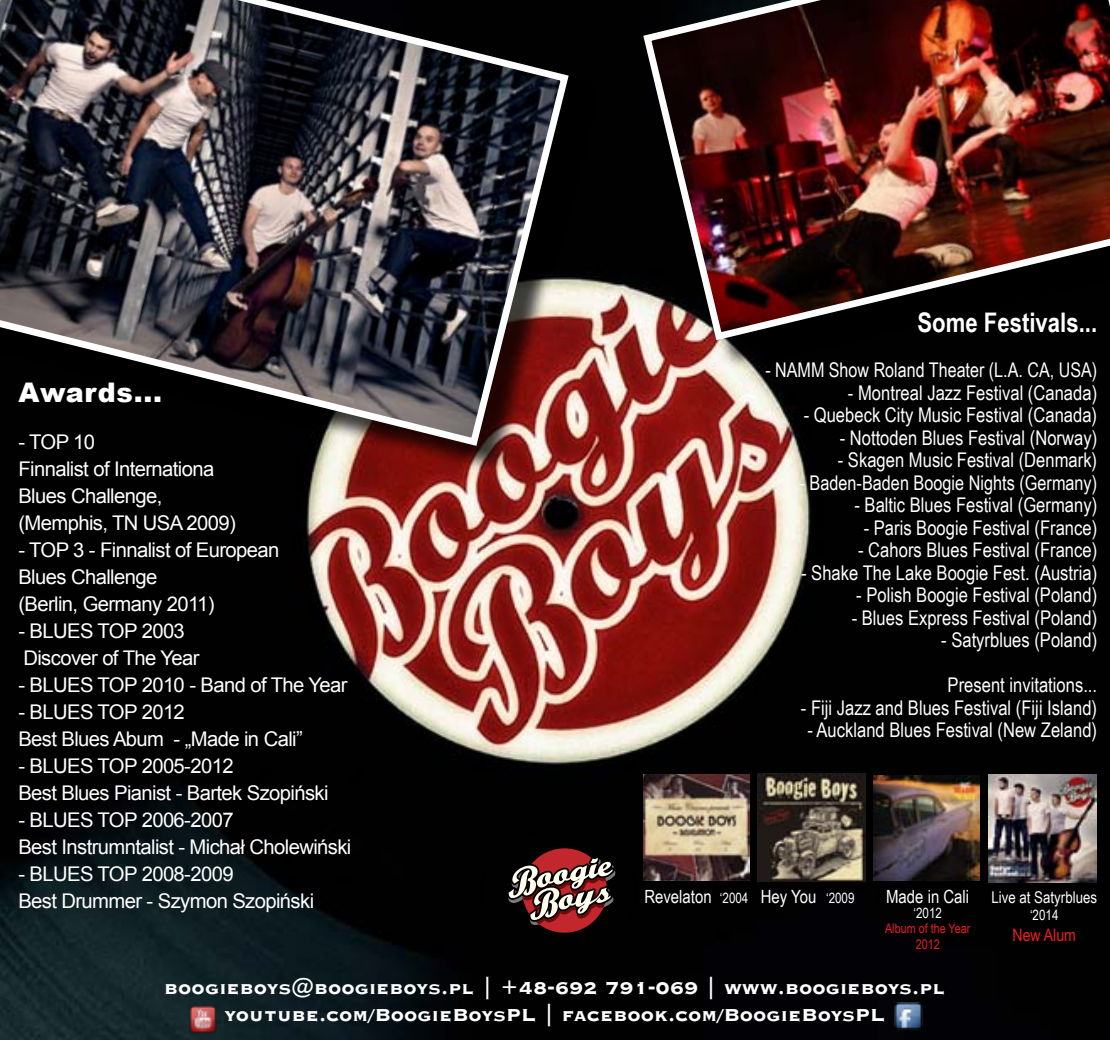
<style>
.page{position:relative;width:1110px;height:1040px;background:#fff}
.page>*{position:absolute;margin:0;border:0;box-sizing:border-box;transform-origin:0 0}
.t1{font:700 27px "Arial Narrow";color:#fff}
.t2{font:900 27px "Arial";letter-spacing:.025em;color:#fff}
.t3{font:22.5px/27px "Copprpl Goth Hv EU";color:#fff;text-align:center}
.t4{font:20.25px "Arial Narrow";color:#fff}
.t5{font:20.25px/27px "Arial";letter-spacing:-.03em;color:#fff}
.t6{font:18.22px "Arial Narrow";color:#fff}
.t7{font:17.32px "Arial Narrow";color:#ed1d24}
.t8{font:16.2px "Arial Narrow";color:#fff}
.t9{font:14.17px "Arial Narrow";color:#fff}
.t10{font:13.05px/15.8px "Arial Narrow";color:#ed1d24;text-align:center}
.s1{font-size:14.17px}
</style>
<div class="page">
<img style="left:0;top:0;width:1110px;height:1040px">
<div style="left:522px;top:848px;width:85px;height:84px;background:#c1272d;border-radius:50%"></div>
<svg style="left:507px;top:855px;width:108px;height:70px"></svg>
<div style="left:0;top:0;width:598px;height:474px;background:#000;opacity:.75"></div>
<img style="left:0;top:0;width:573px;height:450px">
<div style="left:650px;top:0;width:460px;height:370px;background:#000;opacity:.75"></div>
<img style="left:639px;top:0;width:471px;height:344px">
<img style="left:643px;top:774px;width:106px;height:106px">
<img style="left:757px;top:773px;width:109px;height:108px">
<img style="left:873px;top:775px;width:106px;height:105px">
<img style="left:989px;top:774px;width:108px;height:108px">
<img style="left:188px;top:1004px;width:32px;height:32px">
<img style="left:894px;top:1001px;width:31px;height:31px">
<h1 class="t2" style="left:18px;top:373px;width:145px">Awards...</h1>
<p class="t5" style="left:18px;top:429px;width:219px">- TOP 10<br>Finnalist of Internationa<br>Blues Challenge, (Memphis, TN USA 2009)</p>
<p class="t5" style="left:18px;top:537px;width:262px">- TOP 3 - Finnalist of European<br>Blues Challenge<br>(Berlin, Germany 2011)</p>
<p class="t5" style="left:18px;top:618px;width:183px">- BLUES TOP 2003<br>Discover of The Year</p>
<p class="t5" style="left:18px;top:672px;width:331px">- BLUES TOP 2010 - Band of The Year</p>
<p class="t5" style="left:18px;top:699px;width:286px">- BLUES TOP 2012<br>Best Blues Abum - „Made in Cali”</p>
<p class="t5" style="left:18px;top:753px;width:312px">- BLUES TOP 2005-2012<br>Best Blues Pianist - Bartek Szopiński</p>
<p class="t5" style="left:18px;top:807px;width:335px">- BLUES TOP 2006-2007<br>Best Instrumntalist - Michał Cholewiński</p>
<p class="t5" style="left:18px;top:861px;width:297px">- BLUES TOP 2008-2009<br>Best Drummer - Szymon Szopiński</p>
<h1 class="t1" style="left:917px;top:302px;width:181px">Some Festivals...</h1>
<p class="t4" style="left:765px;top:355px;width:333px">- NAMM Show Roland Theater (L.A. CA, USA)</p>
<p class="t4" style="left:848px;top:377px;width:251px">- Montreal Jazz Festival (Canada)</p>
<p class="t4" style="left:804px;top:400px;width:295px">- Quebeck City Music Festival (Canada)</p>
<p class="t4" style="left:840px;top:422px;width:259px">- Nottoden Blues Festival (Norway)</p>
<p class="t4" style="left:838px;top:445px;width:261px">- Skagen Music Festival (Denmark)</p>
<p class="t4" style="left:799px;top:467px;width:299px">- Baden-Baden Boogie Nights (Germany)</p>
<p class="t4" style="left:854px;top:490px;width:244px">- Baltic Blues Festival (Germany)</p>
<p class="t4" style="left:864px;top:512px;width:235px">- Paris Boogie Festival (France)</p>
<p class="t4" style="left:858px;top:535px;width:240px">- Cahors Blues Festival (France)</p>
<p class="t4" style="left:801px;top:557px;width:297px">- Shake The Lake Boogie Fest. (Austria)</p>
<p class="t4" style="left:856px;top:580px;width:242px">- Polish Boogie Festival (Poland)</p>
<p class="t4" style="left:852px;top:602px;width:247px">- Blues Express Festival (Poland)</p>
<p class="t4" style="left:941px;top:625px;width:157px">- Satyrblues (Poland)</p>
<p class="t4" style="left:947px;top:670px;width:151px">Present invitations...</p>
<p class="t4" style="left:801px;top:692px;width:298px">- Fiji Jazz and Blues Festival (Fiji Island)</p>
<p class="t4" style="left:807px;top:715px;width:291px">- Auckland Blues Festival (New Zeland)</p>
<p class="t6" style="left:644px;top:883px;width:212px">Revelaton <span class="s1">‘2004</span> Hey You <span class="s1">‘2009</span></p>
<p class="t6" style="left:886px;top:883px;width:85px">Made in Cali</p>
<p class="t9" style="left:913px;top:902px;width:30px">‘2012</p>
<p class="t10" style="left:885px;top:920px;width:87px">Album of the Year<br>2012</p>
<p class="t8" style="left:991px;top:885px;width:107px">Live at Satyrblues</p>
<p class="t9" style="left:1030px;top:904px;width:30px">‘2014</p>
<p class="t7" style="left:1012px;top:922px;width:65px">New Alum</p>
<p class="t3" style="left:164px;top:974px;width:783px">boogieboys@boogieboys.pl | +48-692 791-069 | www.boogieboys.pl youtube.com/BoogieBoysPL | facebook.com/BoogieBoysPL</p>
</div>
